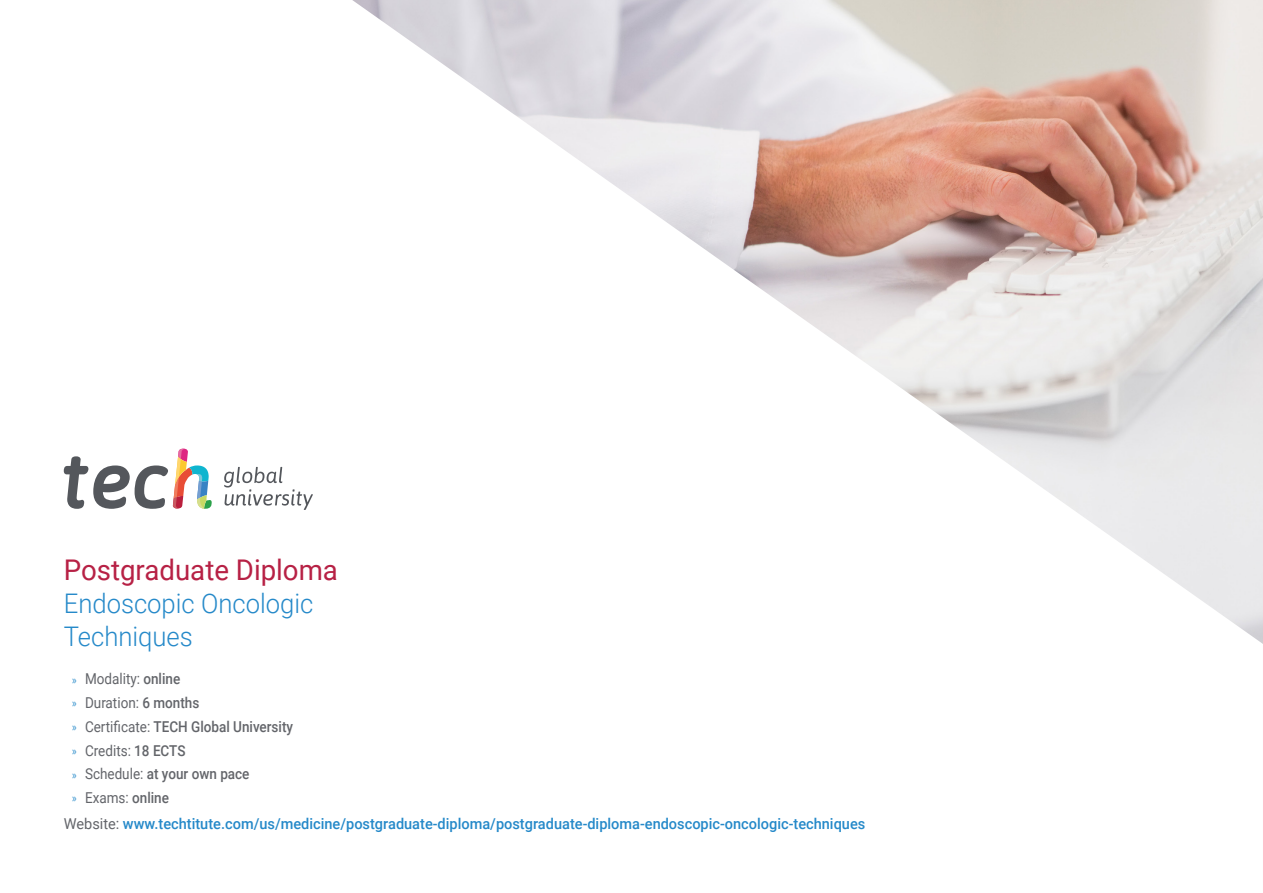
<style>
.page{position:relative;width:1263px;height:893px;background:#fff}
.page>*{position:absolute;margin:0;border:0;box-sizing:border-box;transform-origin:0 0}
.t1{font:28.5px "Roboto";color:#b72145}
.t2{font:300 27px/33px "Roboto";color:#2589c9;scale:.95 1}
.t3{font:500 15px "Roboto";color:#2589c9}
.t4{font:15px "Roboto";color:#63656a;scale:.9 1}
.t5{font:500 15px "Roboto";color:#63656a;scale:.9 1}
.s1{font-family:"Myriad Pro";font-size:12px;color:#2589c9}
.s2{font-weight:500}
.s3{font-family:"Myriad Pro";font-weight:400;font-size:12px;color:#2589c9}
.s4{font-weight:400}
.s5{font-weight:400;color:#63656a}
</style>
<div class="page">
<img style="left:352px;top:0;width:911px;height:644px">
<svg style="left:224px;top:467px;width:89px;height:43px"></svg>
<svg style="left:64px;top:449px;width:148px;height:60px"></svg>
<p class="t1" style="left:64px;top:550px;width:276px">Postgraduate Diploma</p>
<p class="t2" style="left:64px;top:586px;width:264px">Endoscopic Oncologic<br>Techniques</p>
<p class="t4" style="left:72px;top:669px;width:121px"><span class="s1">»</span> Modality: <span class="s2">online</span></p>
<p class="t4" style="left:72px;top:692px;width:143px"><span class="s1">»</span> Duration: <span class="s2">6 months</span></p>
<p class="t5" style="left:72px;top:716px;width:247px"><span class="s3">»</span> <span class="s4">Certificate:</span> TECH Global University</p>
<p class="t4" style="left:72px;top:740px;width:127px"><span class="s1">»</span> Credits: <span class="s2">18 ECTS</span></p>
<p class="t5" style="left:72px;top:764px;width:198px"><span class="s3">»</span> <span class="s4">Schedule:</span> at your own pace</p>
<p class="t4" style="left:72px;top:787px;width:109px"><span class="s1">»</span> Exams: <span class="s2">online</span></p>
<p class="t3" style="left:64px;top:813px;width:803px"><span class="s5">Website:</span> www.techtitute.com/us/medicine/postgraduate-diploma/postgraduate-diploma-endoscopic-oncologic-techniques</p>
</div>
